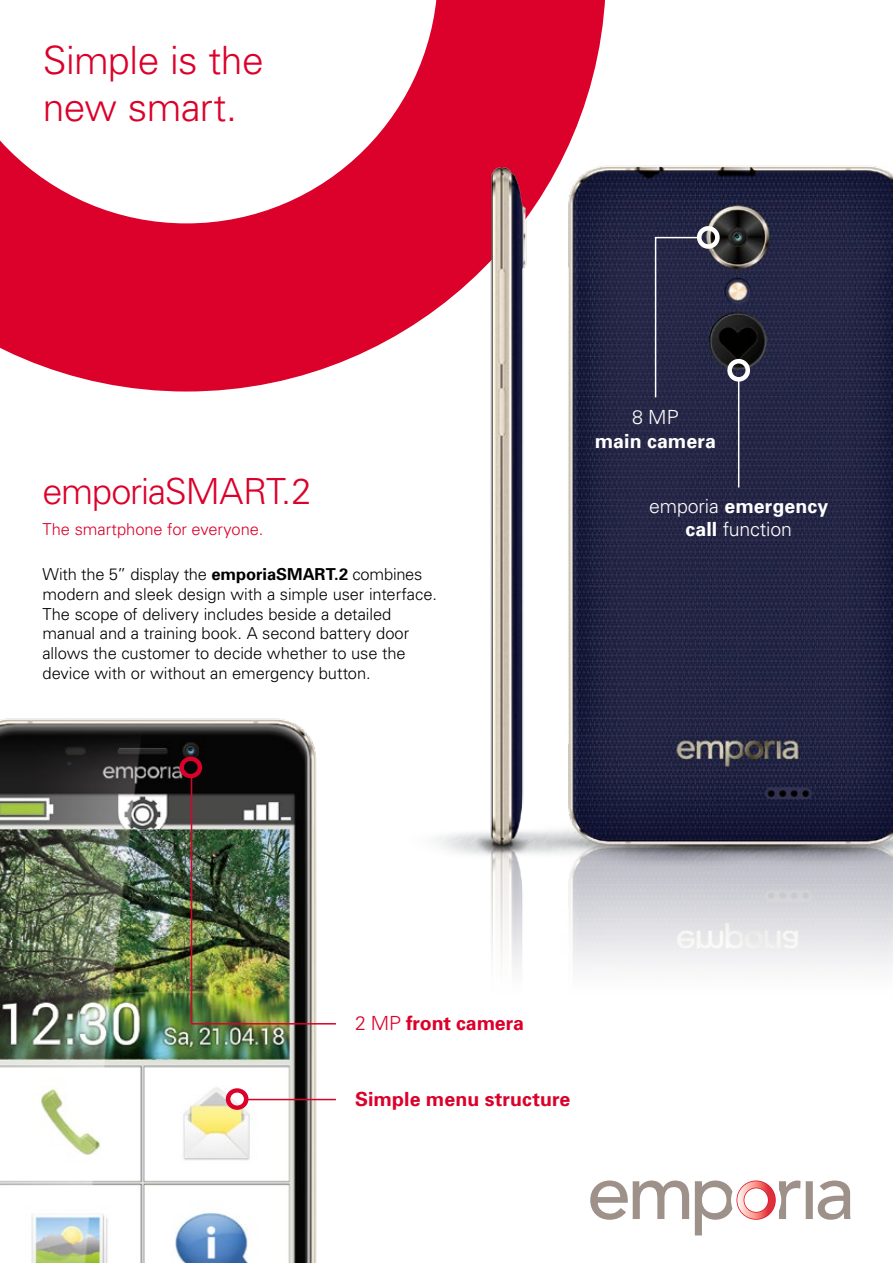
<style>
.page{position:relative;width:893px;height:1263px;background:#fff}
.page>*{position:absolute;margin:0;border:0;box-sizing:border-box;transform-origin:0 0}
.t1{font:300 39px/46.8px "Univers";letter-spacing:-.015em;color:#db012a}
.t2{font:300 36px "Univers";letter-spacing:-.03em;color:#db012a}
.t3{font:700 19.5px "Univers";color:#db012a}
.t4{font:300 19.5px/23.4px "Univers";letter-spacing:-.01em;color:#fff;text-align:center}
.t5{font:700 19.5px "Univers";letter-spacing:.005em;color:#fff}
.t6{font:300 16.5px/19.8px "Univers";letter-spacing:-.005em;color:#000}
.t7{font:300 16.5px "Univers";letter-spacing:-.005em;color:#db012a}
.s1{font-weight:700}
.s2{font-weight:300}
</style>
<div class="page">
<img style="left:0;top:718px;width:336px;height:545px">
<svg style="left:0;top:0;width:605px;height:391px;fill:#db012a"></svg>
<svg style="left:590px;top:1180px;width:260px;height:55px"></svg>
<img style="left:627px;top:165px;width:266px;height:804px">
<img style="left:389px;top:129px;width:238px;height:839px">
<svg style="left:226px;top:1088px;width:22px;height:22px"></svg>
<hr style="left:247px;top:1099px;width:89px;height:1px;background:#db012a">
<img style="left:179px;top:757px;width:157px;height:268px">
<svg style="left:727px;top:359px;width:23px;height:23px"></svg>
<hr style="left:738px;top:378px;width:1px;height:109px;background:#fff">
<svg style="left:654px;top:226px;width:66px;height:173px"></svg>
<h1 class="t1" style="left:43px;top:36px;width:222px">Simple is the new smart.</h1>
<h2 class="t2" style="left:43px;top:470px;width:271px">emporiaSMART.2</h2>
<p class="t7" style="left:43px;top:519px;width:222px">The smartphone for everyone.</p>
<p class="t6" style="left:43px;top:564px;width:396px">With the 5” display the <span class="s1">emporiaSMART.2</span> combines modern and sleek design with a simple user interface.<br>The scope of delivery includes beside a detailed manual and a training book. A second battery door allows the customer to decide whether to use the device with or without an emergency button.</p>
<p class="t4" style="left:632px;top:405px;width:48px">8 MP</p>
<p class="t5" style="left:595px;top:428px;width:122px">main camera</p>
<p class="t4" style="left:649px;top:493px;width:180px">emporia <span class="s1">emergency call</span> function</p>
<p class="t3" style="left:355px;top:1011px;width:170px"><span class="s2">2 MP</span> front camera</p>
<p class="t3" style="left:355px;top:1087px;width:217px">Simple menu structure</p>
</div>
